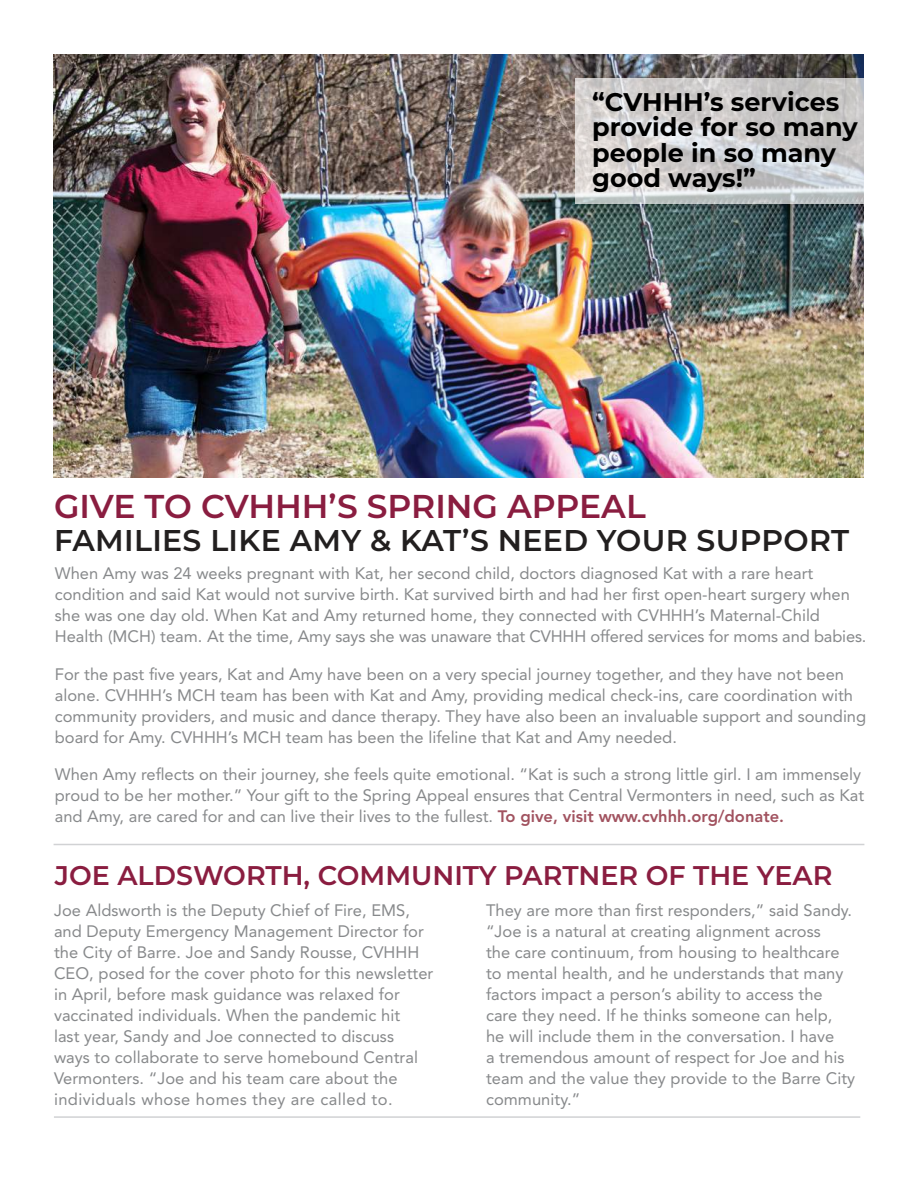
<style>
.page{position:relative;width:918px;height:1188px;background:#fff}
.page>*{position:absolute;margin:0;border:0;box-sizing:border-box;transform-origin:0 0}
.t1{font:600 33px "Montserrat";color:#8a1d40}
.t2{font:600 30px "Montserrat";letter-spacing:.01em;color:#221f1f}
.t3{font:600 27px "Montserrat";color:#8a1d40}
.t4{font:700 25.5px/25.5px "Montserrat";color:#000}
.t5{font:16.5px/21px "Avenir LT Std";color:#87898b}
.s1{font-weight:800;color:#a1525f}
</style>
<div class="page">
<hr style="left:54px;top:844px;width:810px;height:1px;background:#d1d2d4">
<hr style="left:54px;top:1116px;width:806px;height:2px;background:#d1d2d4">
<img style="left:54px;top:54px;width:810px;height:423px">
<svg style="left:575px;top:78px;width:289px;height:125px;background:#cfcece"></svg>
<h3 class="t4" style="left:592px;top:90px;width:267px">“CVHHH’s services provide for so many people in so many good ways!”</h3>
<h1 class="t1" style="left:54px;top:490px;width:593px">GIVE TO CVHHH’S SPRING APPEAL</h1>
<h2 class="t2" style="left:54px;top:526px;width:797px">FAMILIES LIKE AMY &amp; KAT’S NEED YOUR SUPPORT</h2>
<p class="t5" style="left:55px;top:564px;width:813px">When Amy was 24 weeks pregnant with Kat, her second child, doctors diagnosed Kat with a rare heart condition and said Kat would not survive birth. Kat survived birth and had her first open-heart surgery when she was one day old. When Kat and Amy returned home, they connected with CVHHH’s Maternal-Child Health (MCH) team. At the time, Amy says she was unaware that CVHHH offered services for moms and babies.</p>
<p class="t5" style="left:55px;top:665px;width:813px">For the past five years, Kat and Amy have been on a very special journey together, and they have not been alone. CVHHH’s MCH team has been with Kat and Amy, providing medical check-ins, care coordination with community providers, and music and dance therapy. They have also been an invaluable support and sounding board for Amy. CVHHH’s MCH team has been the lifeline that Kat and Amy needed.</p>
<p class="t5" style="left:55px;top:765px;width:811px">When Amy reflects on their journey, she feels quite emotional. “Kat is such a strong little girl. I am immensely proud to be her mother.” Your gift to the Spring Appeal ensures that Central Vermonters in need, such as Kat and Amy, are cared for and can live their lives to the fullest. <span class="s1">To give, visit www.cvhhh.org/donate.</span></p>
<h3 class="t3" style="left:55px;top:862px;width:779px">JOE ALDSWORTH, COMMUNITY PARTNER OF THE YEAR</h3>
<p class="t5" style="left:54px;top:901px;width:381px">Joe Aldsworth is the Deputy Chief of Fire, EMS, and Deputy Emergency Management Director for the City of Barre. Joe and Sandy Rousse, CVHHH CEO, posed for the cover photo for this newsletter in April, before mask guidance was relaxed for vaccinated individuals. When the pandemic hit<br>last year, Sandy and Joe connected to discuss ways to collaborate to serve homebound Central Vermonters. “Joe and his team care about the individuals whose homes they are called to.</p>
<p class="t5" style="left:486px;top:901px;width:371px">They are more than first responders,” said Sandy. “Joe is a natural at creating alignment across<br>the care continuum, from housing to healthcare to mental health, and he understands that many factors impact a person’s ability to access the care they need. If he thinks someone can help,<br>he will include them in the conversation. I have<br>a tremendous amount of respect for Joe and his team and the value they provide to the Barre City community.”</p>
</div>
